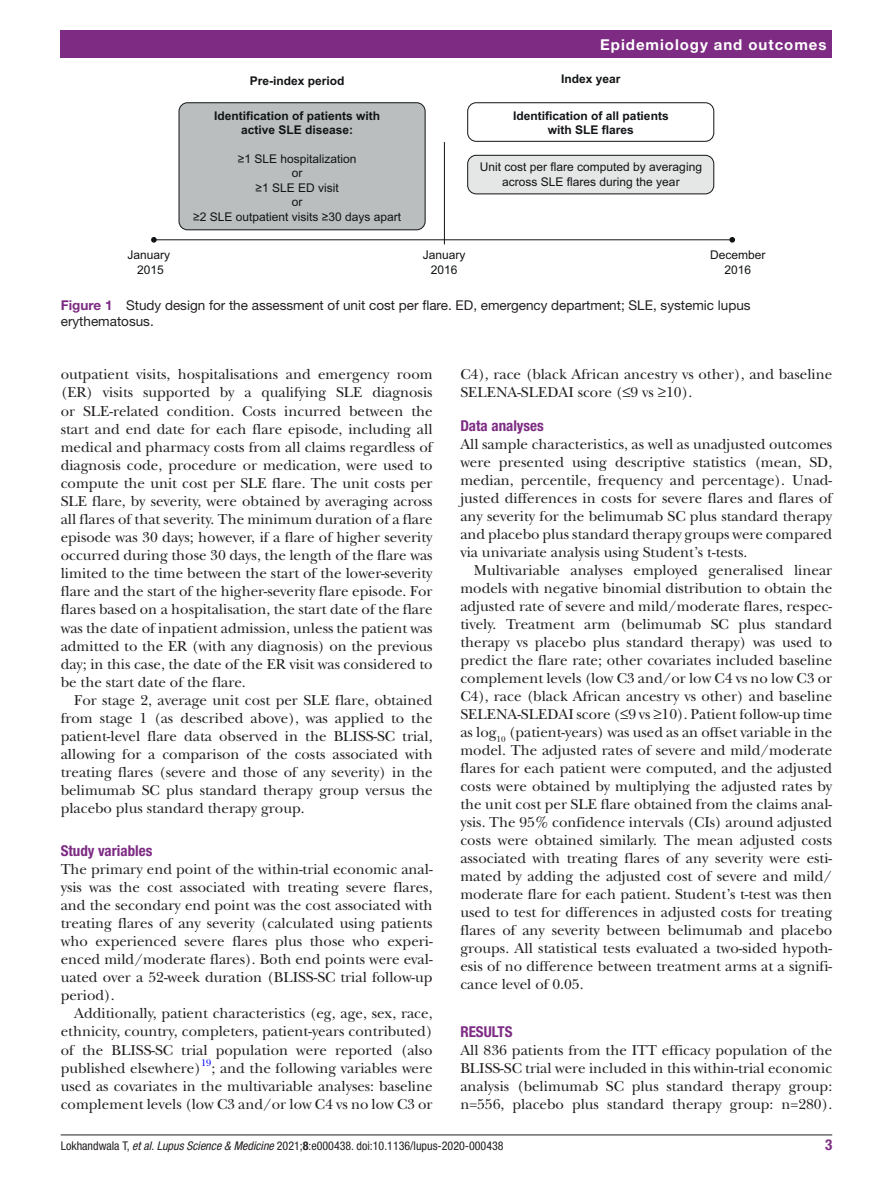
<style>
.page{position:relative;width:893px;height:1191px;background:#fff}
.page>*{position:absolute;margin:0;border:0;box-sizing:border-box;transform-origin:0 0}
.t1{font:15px/18.1px "New Baskerville";color:#231f20;text-align:justify}
.t2{font:700 condensed 15px "Helvetica Neue LT Std";color:#7d2b83}
.t3{font:700 15px "Helvetica Neue LT Std";letter-spacing:.065em;color:#fff}
.t4{font:13.5px/16.2px "Helvetica Neue LT Std";color:#231f20}
.t5{font:12px/14.4px "Arial";color:#111416;text-align:center}
.t6{font:700 12px/14.4px "Arial";color:#111416;text-align:center}
.t7{font:condensed 12px "Helvetica Neue LT Std";color:#231f20}
.s1{font-weight:700;color:#7d2b83}
.s2{font-style:italic}
.s3{font-weight:700}
</style>
<div class="page">
<hr style="left:61px;top:1134px;width:771px;height:1px;background:#231f20">
<div style="left:61px;top:31px;width:771px;height:27px;background:#7d2b83"></div>
<div style="left:467px;top:102px;width:247px;height:40px;border:1px solid #111416;border-radius:9px"></div>
<div style="left:179px;top:103px;width:246px;height:127px;background:#bbbebe;border-radius:9px"></div>
<div style="left:179px;top:102px;width:246px;height:128px;border:1px solid #111416;border-radius:9px"></div>
<div style="left:468px;top:155px;width:246px;height:39px;background:#e5e6e6;border-radius:9px"></div>
<div style="left:467px;top:155px;width:247px;height:39px;border:1px solid #111416;border-radius:9px"></div>
<hr style="left:154px;top:239px;width:578px;height:1px;background:#111416">
<svg style="left:151px;top:237px;width:6px;height:6px"></svg>
<svg style="left:729px;top:237px;width:6px;height:6px"></svg>
<hr style="left:444px;top:142px;width:1px;height:102px;background:#111416">
<p class="t3" style="left:600px;top:35px;width:228px">Epidemiology and outcomes</p>
<p class="t6" style="left:250px;top:74px;width:96px">Pre-index period</p>
<p class="t6" style="left:561px;top:72px;width:61px">Index year</p>
<p class="t6" style="left:214px;top:108px;width:168px">Identification of patients with active SLE disease:</p>
<p class="t5" style="left:193px;top:151px;width:209px">≥1 SLE hospitalization<br>or<br>≥1 SLE ED visit<br>or<br>≥2 SLE outpatient visits ≥30 days apart</p>
<p class="t6" style="left:513px;top:108px;width:157px">Identification of all patients with SLE flares</p>
<p class="t5" style="left:480px;top:160px;width:224px">Unit cost per flare computed by averaging across SLE flares during the year</p>
<p class="t5" style="left:127px;top:248px;width:44px">January<br>2015</p>
<p class="t5" style="left:423px;top:248px;width:44px">January<br>2016</p>
<p class="t5" style="left:710px;top:248px;width:57px">December<br>2016</p>
<p class="t4" style="left:61px;top:297px;width:691px"><span class="s1">Figure 1</span> Study design for the assessment of unit cost per flare. ED, emergency department; SLE, systemic lupus erythematosus.</p>
<p class="t1" style="left:61px;top:365px;width:373px">outpatient visits, hospitalisations and emergency room (ER) visits supported by a qualifying SLE diagnosis or SLE-related condition. Costs incurred between the start and end date for each flare episode, including all medical and pharmacy costs from all claims regardless of diagnosis code, procedure or medication, were used to compute the unit cost per SLE flare. The unit costs per SLE flare, by severity, were obtained by averaging across all flares of that severity. The minimum duration of a flare episode was 30 days; however, if a flare of higher severity occurred during those 30 days, the length of the flare was limited to the time between the start of the lower-severity flare and the start of the higher-severity flare episode. For flares based on a hospitalisation, the start date of the flare was the date of inpatient admission, unless the patient was admitted to the ER (with any diagnosis) on the previous day; in this case, the date of the ER visit was considered to be the start date of the flare.</p>
<p class="t1" style="left:61px;top:691px;width:373px;text-indent:14px">For stage 2, average unit cost per SLE flare, obtained from stage 1 (as described above), was applied to the patient-level flare data observed in the BLISS-SC trial, allowing for a comparison of the costs associated with treating flares (severe and those of any severity) in the belimumab SC plus standard therapy group versus the placebo plus standard therapy group.</p>
<p class="t2" style="left:61px;top:841px;width:93px">Study variables</p>
<p class="t1" style="left:61px;top:860px;width:373px">The primary end point of the within-trial economic anal&shy;ysis was the cost associated with treating severe flares, and the secondary end point was the cost associated with treating flares of any severity (calculated using patients who experienced severe flares plus those who experi&shy;enced mild/moderate flares). Both end points were eval&shy;uated over a 52-week duration (BLISS-SC trial follow-up period).</p>
<p class="t1" style="left:61px;top:1004px;width:373px;text-indent:14px">Additionally, patient characteristics (eg, age, sex, race, ethnicity, country, completers, patient-years contributed) of the BLISS-SC trial population were reported (also published elsewhere)<sup>19</sup>; and the following variables were used as covariates in the multivariable analyses: baseline complement levels (low C3 and/or low C4 vs no low C3 or</p>
<p class="t1" style="left:460px;top:365px;width:373px">C4), race (black African ancestry vs other), and baseline<br>SELENA-SLEDAI score (≤9 vs ≥10).</p>
<p class="t2" style="left:460px;top:416px;width:85px">Data analyses</p>
<p class="t1" style="left:460px;top:435px;width:373px">All sample characteristics, as well as unadjusted outcomes were presented using descriptive statistics (mean, SD, median, percentile, frequency and percentage). Unad&shy;justed differences in costs for severe flares and flares of any severity for the belimumab SC plus standard therapy and placebo plus standard therapy groups were compared via univariate analysis using Student’s t-tests.</p>
<p class="t1" style="left:460px;top:561px;width:373px;text-indent:14px">Multivariable analyses employed generalised linear models with negative binomial distribution to obtain the adjusted rate of severe and mild/moderate flares, respec&shy;tively. Treatment arm (belimumab SC plus standard therapy vs placebo plus standard therapy) was used to predict the flare rate; other covariates included baseline complement levels (low C3 and/or low C4 vs no low C3 or C4), race (black African ancestry vs other) and baseline SELENA-SLEDAI score (≤9 vs ≥10). Patient follow-up time as log<sub>10</sub> (patient-years) was used as an offset variable in the model. The adjusted rates of severe and mild/moderate flares for each patient were computed, and the adjusted costs were obtained by multiplying the adjusted rates by the unit cost per SLE flare obtained from the claims anal&shy;ysis. The 95% confidence intervals (CIs) around adjusted costs were obtained similarly. The mean adjusted costs associated with treating flares of any severity were esti&shy;mated by adding the adjusted cost of severe and mild/ moderate flare for each patient. Student’s t-test was then used to test for differences in adjusted costs for treating flares of any severity between belimumab and placebo groups. All statistical tests evaluated a two-sided hypoth&shy;esis of no difference between treatment arms at a signifi&shy;cance level of 0.05.</p>
<p class="t2" style="left:460px;top:1022px;width:54px">RESULTS</p>
<p class="t1" style="left:460px;top:1041px;width:373px">All 836 patients from the ITT efficacy population of the BLISS-SC trial were included in this within-trial economic analysis (belimumab SC plus standard therapy group: n=556, placebo plus standard therapy group: n=280).</p>
<p class="t7" style="left:61px;top:1138px;width:444px">Lokhandwala T, <span class="s2">et al</span>. <span class="s2">Lupus Science &amp; Medicine</span> 2021;<span class="s3">8</span>:e000438. doi:10.1136/lupus-2020-000438</p>
<p class="t2" style="left:825px;top:1135px;width:9px">3</p>
</div>
